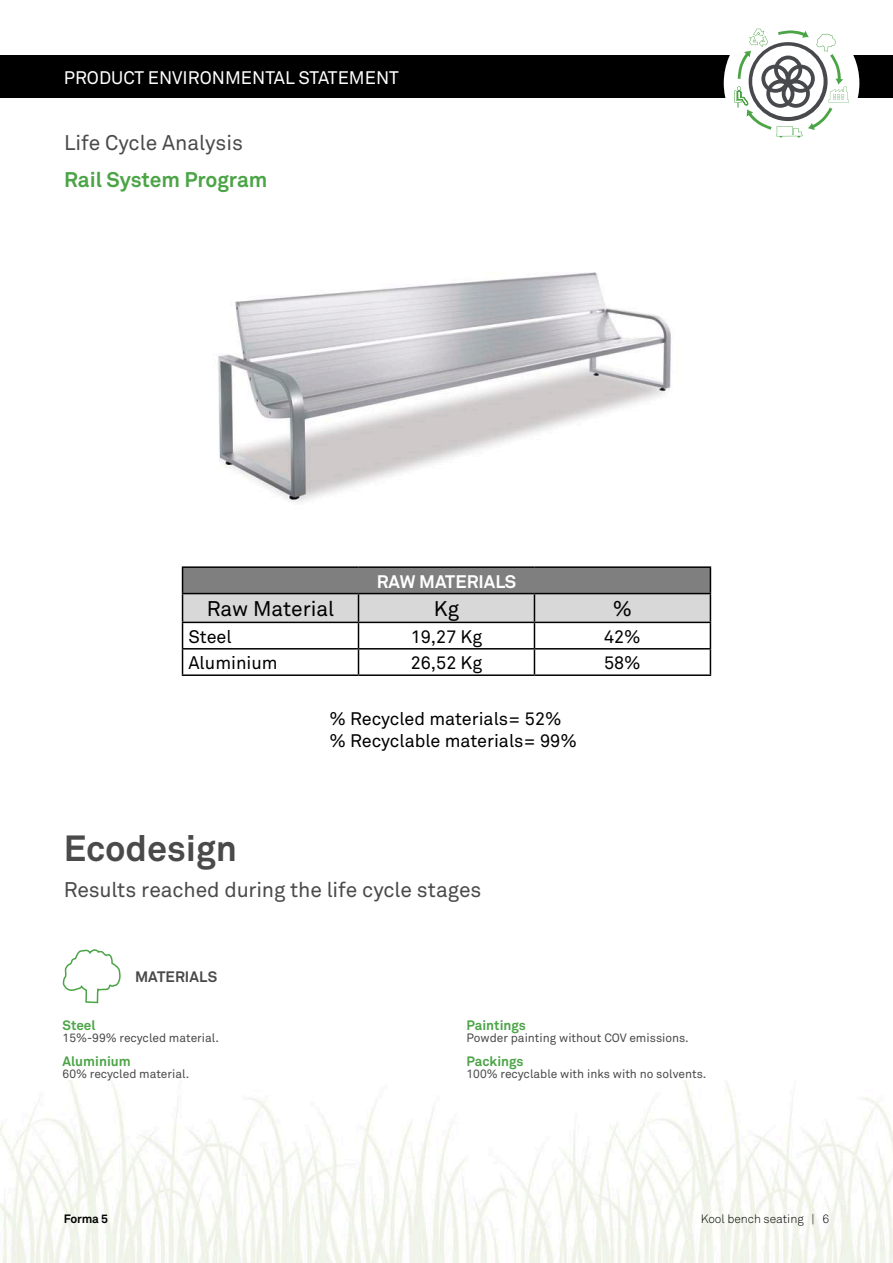
<style>
.page{position:relative;width:893px;height:1263px;background:#fff}
.page>*{position:absolute;margin:0;border:0;box-sizing:border-box;transform-origin:0 0}
.t1{font:700 36px "Akkurat";color:#4a4a4b}
.t2{font:21px "Akkurat";letter-spacing:-.005em;color:#4a4a4b}
.t3{font:700 21px "Akkurat";color:#4ba446}
.t4{font:21px "Akkurat";color:#000}
.t5{font:18px/21.6px "Akkurat";color:#000}
.t6{font:18px "Akkurat";color:#fff}
.t7{font:700 18px "Akkurat";color:#fff}
.t8{font:700 15px "Akkurat";letter-spacing:.005em;color:#4a4a4b}
.t9{font:700 13.5px "Akkurat";color:#4ba446}
.t10{font:12px "Akkurat";color:#4a4a4b}
.t11{font:300 12px "Akkurat";color:#000}
.t12{font:700 12px "Akkurat";letter-spacing:-.02em;color:#000}
</style>
<div class="page">
<img style="left:218px;top:272px;width:453px;height:231px">
<div style="left:0;top:55px;width:893px;height:43px;background:#000"></div>
<div style="left:724px;top:15px;width:135px;height:136px;background:#fff;border-radius:50%"></div>
<svg style="left:735px;top:29px;width:114px;height:109px"></svg>
<img style="left:0;top:1080px;width:893px;height:183px">
<svg style="left:62px;top:949px;width:59px;height:55px"></svg>
<hr style="left:182px;top:674px;width:176px;height:2px;background:#000">
<hr style="left:358px;top:674px;width:176px;height:2px;background:#000">
<hr style="left:534px;top:674px;width:177px;height:2px;background:#000">
<svg style="left:182px;top:568px;width:529px;height:106px"></svg>
<hr style="left:182px;top:566px;width:176px;height:2px;background:#000">
<hr style="left:358px;top:566px;width:176px;height:2px;background:#000">
<hr style="left:534px;top:566px;width:177px;height:2px;background:#000">
<hr style="left:182px;top:593px;width:176px;height:1px;background:#000">
<hr style="left:358px;top:593px;width:176px;height:1px;background:#000">
<hr style="left:534px;top:593px;width:177px;height:1px;background:#000">
<h3 class="t6" style="left:64px;top:66px;width:337px">PRODUCT ENVIRONMENTAL STATEMENT</h3>
<h2 class="t2" style="left:64px;top:130px;width:180px">Life Cycle Analysis</h2>
<h2 class="t3" style="left:64px;top:166px;width:205px">Rail System Program</h2>
<h3 class="t7" style="left:377px;top:570px;width:141px">RAW MATERIALS</h3>
<h2 class="t4" style="left:207px;top:596px;width:129px">Raw Material</h2>
<h2 class="t4" style="left:434px;top:596px;width:27px">Kg</h2>
<h2 class="t4" style="left:613px;top:596px;width:21px">%</h2>
<h3 class="t5" style="left:189px;top:625px;width:45px">Steel</h3>
<h3 class="t5" style="left:411px;top:625px;width:73px">19,27 Kg</h3>
<h3 class="t5" style="left:604px;top:625px;width:38px">42%</h3>
<h3 class="t5" style="left:189px;top:652px;width:91px">Aluminium</h3>
<h3 class="t5" style="left:411px;top:652px;width:73px">26,52 Kg</h3>
<h3 class="t5" style="left:604px;top:652px;width:38px">58%</h3>
<h3 class="t5" style="left:330px;top:708px;width:249px">% Recycled materials= 52% % Recyclable materials= 99%</h3>
<h1 class="t1" style="left:64px;top:826px;width:175px">Ecodesign</h1>
<h2 class="t2" style="left:64px;top:876px;width:419px">Results reached during the life cycle stages</h2>
<p class="t8" style="left:135px;top:968px;width:84px">MATERIALS</p>
<p class="t9" style="left:63px;top:1016px;width:34px">Steel</p>
<p class="t10" style="left:63px;top:1030px;width:158px">15%-99% recycled material.</p>
<p class="t9" style="left:63px;top:1052px;width:70px">Aluminium</p>
<p class="t10" style="left:63px;top:1066px;width:128px">60% recycled material.</p>
<p class="t12" style="left:64px;top:1211px;width:46px">Forma 5</p>
<p class="t9" style="left:467px;top:1016px;width:61px">Paintings</p>
<p class="t10" style="left:467px;top:1030px;width:224px">Powder painting without COV emissions.</p>
<p class="t9" style="left:467px;top:1052px;width:59px">Packings</p>
<p class="t10" style="left:467px;top:1066px;width:241px">100% recyclable with inks with no solvents.</p>
<p class="t11" style="left:701px;top:1211px;width:130px">Kool bench seating | 6</p>
</div>
